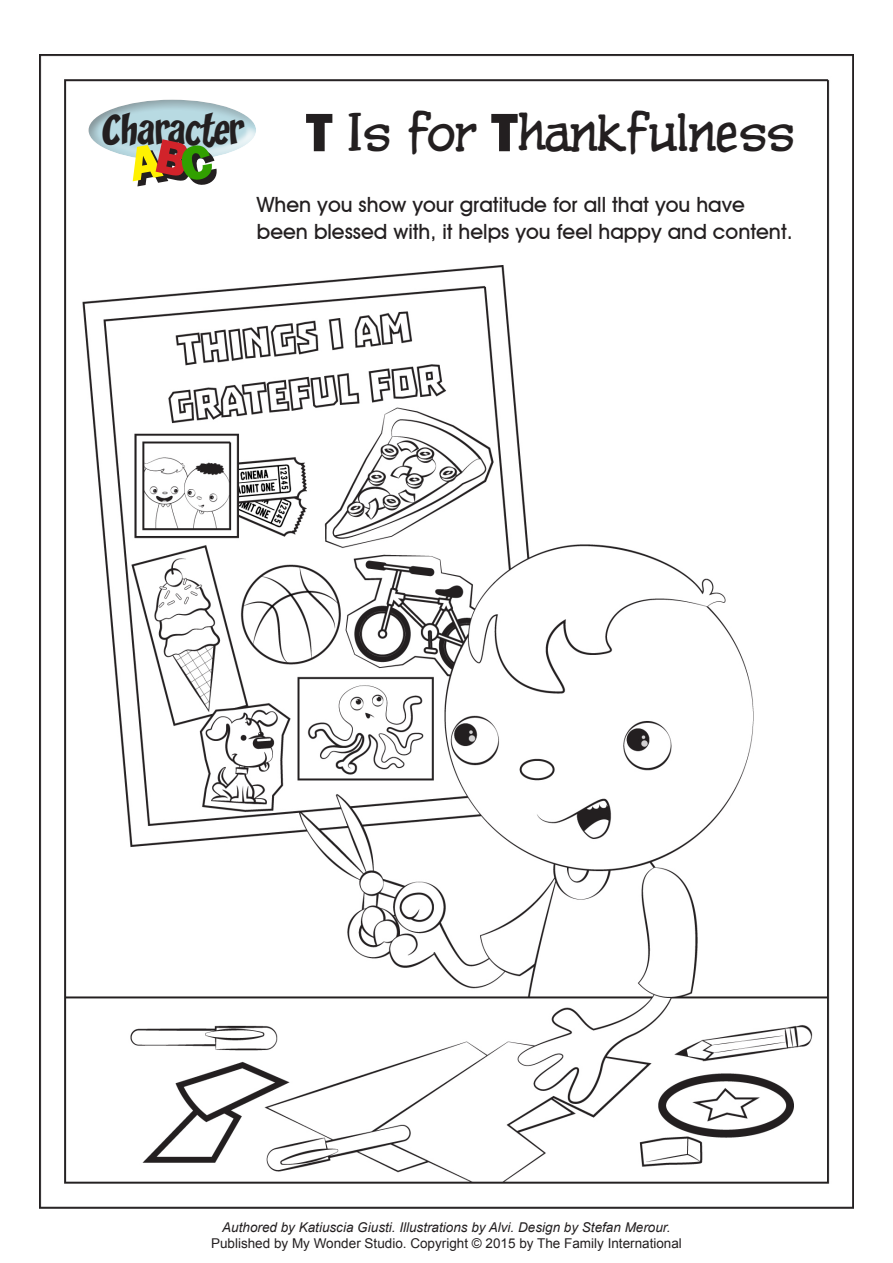
<style>
.page{position:relative;width:893px;height:1263px;background:#fff}
.page>*{position:absolute;margin:0;border:0;box-sizing:border-box;transform-origin:0 0}
.Plain_Text{font:49.95px "CC Pulp Fiction";color:#231f20}
.Plain_Text-2{font:38.1px "CC Zoinks";color:#231f20}
.t1{font:500 21px/27px "Avant Garde IT Cby BT";color:#231f20}
.t2{font:italic 13.5px "Arial";color:#231f20}
.t3{font:13.5px "Arial";color:#231f20}
.s1{font-family:"Franklin Gothic";font-weight:800;font-size:55.95px}
</style>
<div class="page">
<img style="left:39px;top:54px;width:815px;height:1155px">
<div style="left:87px;top:99px;width:171px;height:63px;background:#231f20;opacity:.75"></div>
<svg style="left:248px;top:175px;width:544px;height:80px"></svg>
<svg style="left:132px;top:143px;width:87px;height:45px"></svg>
<p class="Plain_Text-2" style="left:101px;top:109px;width:144px">Character</p>
<p class="Plain_Text" style="left:306px;top:110px;width:489px"><span class="s1">T</span> Is for <span class="s1">T</span>hankfulness</p>
<p class="t1" style="left:257px;top:191px;width:537px">When you show your gratitude for all that you have been blessed with, it helps you feel happy and content.</p>
<p class="t2" style="left:222px;top:1218px;width:450px">Authored by Katiuscia Giusti. Illustrations by Alvi. Design by Stefan Merour.</p>
<p class="t3" style="left:211px;top:1234px;width:472px">Published by My Wonder Studio. Copyright © 2015 by The Family International</p>
</div>
